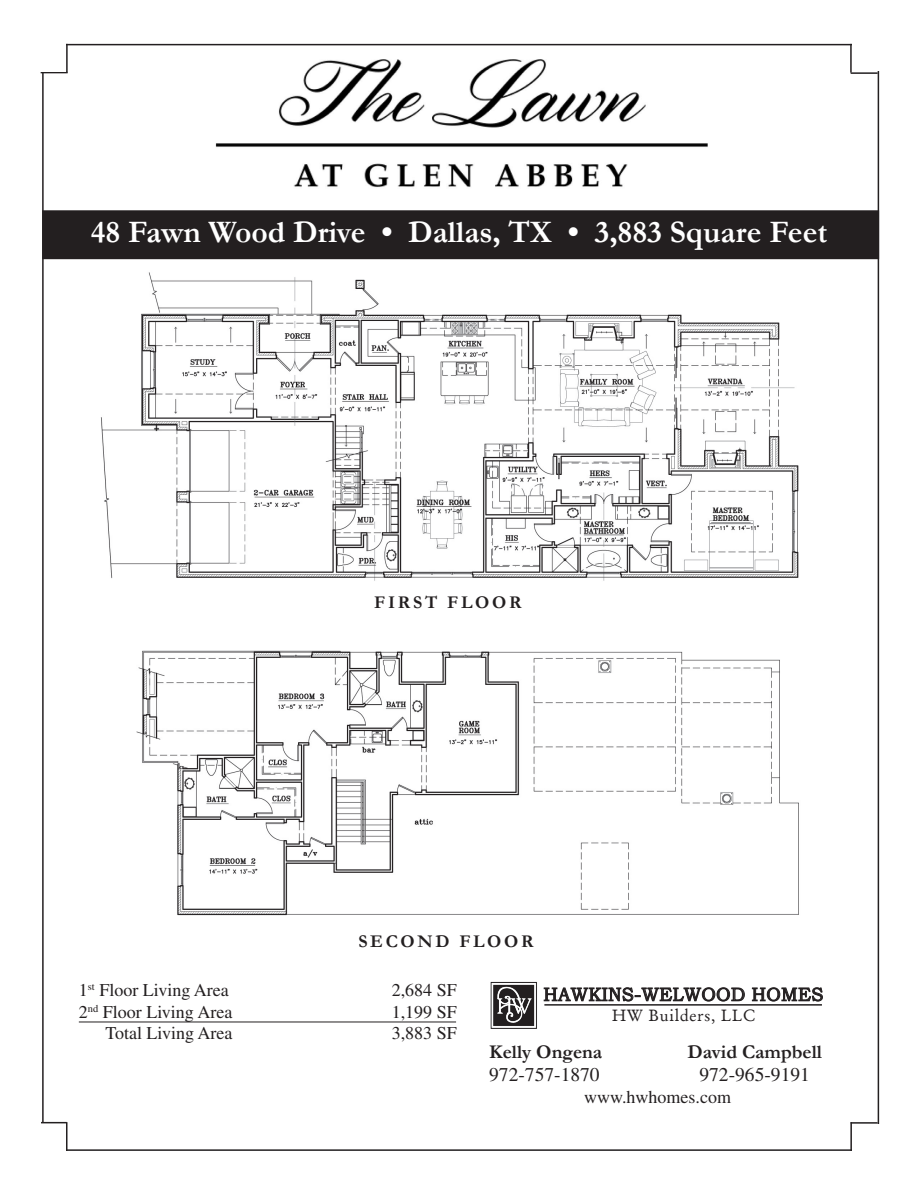
<style>
.page{position:relative;width:918px;height:1188px;background:#fff}
.page>*{position:absolute;margin:0;border:0;box-sizing:border-box;transform-origin:0 0}
.t1{font:700 31.5px "Garamond";color:#fff}
.t2{font:700 19.5px "Garamond";color:#231f20}
.t3{font:19.5px "Times";color:#231f20}
.t4{font:18.9px "Bookman Old Style";letter-spacing:.02em;color:#231f20;scale:.95 1}
.t5{font:18px "Times";color:#231f20}
.t6{font:700 18px "Garamond";letter-spacing:.15em;color:#231f20}
.t7{font:16.5px "Garamond";letter-spacing:.05em;color:#231f20}
</style>
<div class="page">
<div style="left:43px;top:211px;width:835px;height:47px;background:#231f20"></div>
<div style="left:42px;top:210px;width:837px;height:49px;border:2px solid #231f20"></div>
<svg style="left:41px;top:72px;width:25px;height:1px"></svg>
<hr style="left:66px;top:44px;width:2px;height:29px;background:#231f20">
<hr style="left:851px;top:72px;width:27px;height:2px;background:#231f20">
<hr style="left:850px;top:44px;width:2px;height:29px;background:#231f20">
<hr style="left:66px;top:1122px;width:2px;height:29px;background:#231f20">
<hr style="left:851px;top:1122px;width:27px;height:2px;background:#231f20">
<hr style="left:850px;top:1122px;width:2px;height:29px;background:#231f20">
<svg style="left:41px;top:1122px;width:25px;height:1px"></svg>
<img style="left:215px;top:59px;width:493px;height:129px">
<img style="left:490px;top:981px;width:47px;height:48px">
<svg style="left:544px;top:987px;width:201px;height:15px"></svg>
<svg style="left:752px;top:987px;width:71px;height:15px"></svg>
<hr style="left:544px;top:1004px;width:278px;height:2px;background:#231f20">
<img style="left:100px;top:272px;width:699px;height:309px">
<img style="left:136px;top:650px;width:663px;height:266px">
<hr style="left:79px;top:1022px;width:377px;height:1px;background:#231f20">
<p class="t1" style="left:91px;top:211px;width:738px">48 Fawn Wood Drive • Dallas, TX • 3,883 Square Feet</p>
<p class="t6" style="left:374px;top:590px;width:149px">FIRST FLOOR</p>
<p class="t6" style="left:358px;top:929px;width:177px">SECOND FLOOR</p>
<p class="t5" style="left:392px;top:980px;width:67px">2,684 SF</p>
<p class="t5" style="left:79px;top:980px;width:152px">1<sup>st</sup> Floor Living Area</p>
<p class="t4" style="left:543px;top:982px;width:296px">HAWKINS-WELWOOD HOMES</p>
<p class="t5" style="left:79px;top:1002px;width:155px">2<sup>nd</sup> Floor Living Area</p>
<p class="t5" style="left:392px;top:1002px;width:67px">1,199 SF</p>
<p class="t5" style="left:106px;top:1023px;width:129px">Total Living Area</p>
<p class="t5" style="left:392px;top:1023px;width:67px">3,883 SF</p>
<p class="t7" style="left:612px;top:1004px;width:145px">HW Builders, LLC</p>
<p class="t2" style="left:489px;top:1039px;width:115px">Kelly Ongena</p>
<p class="t2" style="left:688px;top:1039px;width:136px">David Campbell</p>
<p class="t3" style="left:489px;top:1064px;width:112px">972-757-1870</p>
<p class="t3" style="left:699px;top:1064px;width:112px">972-965-9191</p>
<p class="t5" style="left:584px;top:1087px;width:148px">www.hwhomes.com</p>
</div>
